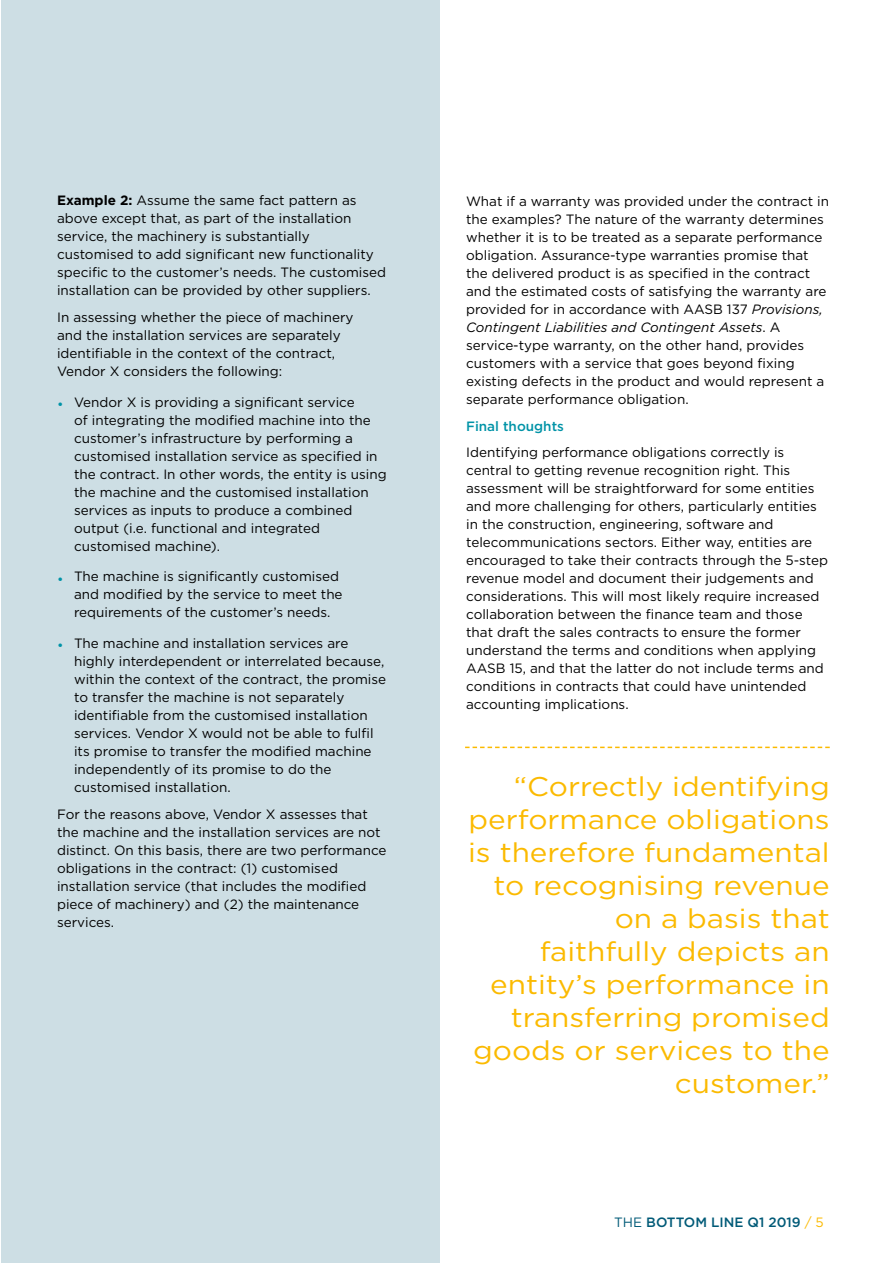
<style>
.page{position:relative;width:893px;height:1263px;background:#fff}
.page>*{position:absolute;margin:0;border:0;box-sizing:border-box;transform-origin:0 0}
.t1{font:27px/33px "Gotham";color:#fbba00;text-align:right;scale:1.1 1}
.t2{font:13.5px/18px "Gotham";color:#000}
.t3{font:500 13.5px "Gotham";color:#005a77}
.t4{font:500 13.5px "Gotham";color:#0093a7}
.s1{font-weight:700}
.s2{color:#0093a7}
.s3{font-style:italic}
.s4{font-weight:400}
.s5{font-weight:400;color:#fbba00}
</style>
<div class="page">
<div style="left:1px;top:0;width:439px;height:1263px;background:#cddee4"></div>
<svg style="left:465px;top:747px;width:365px;height:1px"></svg>
<p class="t2" style="left:57px;top:191px;width:331px"><span class="s1">Example 2:</span> Assume the same fact pattern as above except that, as part of the installation service, the machinery is substantially customised to add significant new functionality specific to the customer’s needs. The customised installation can be provided by other suppliers.</p>
<p class="t2" style="left:57px;top:308px;width:298px">In assessing whether the piece of machinery and the installation services are separately identifiable in the context of the contract, Vendor X considers the following:</p>
<p class="t2" style="left:74px;top:392px;width:314px;text-indent:-17px"><span class="s2">•</span> Vendor X is providing a significant service<br>of integrating the modified machine into the customer’s infrastructure by performing a customised installation service as specified in the contract. In other words, the entity is using the machine and the customised installation services as inputs to produce a combined output (i.e. functional and integrated customised machine).</p>
<p class="t2" style="left:74px;top:567px;width:270px;text-indent:-17px"><span class="s2">•</span> The machine is significantly customised and modified by the service to meet the requirements of the customer’s needs.</p>
<p class="t2" style="left:74px;top:634px;width:314px;text-indent:-17px"><span class="s2">•</span> The machine and installation services are highly interdependent or interrelated because, within the context of the contract, the promise to transfer the machine is not separately identifiable from the customised installation services. Vendor X would not be able to fulfil its promise to transfer the modified machine independently of its promise to do the customised installation.</p>
<p class="t2" style="left:57px;top:804px;width:331px">For the reasons above, Vendor X assesses that the machine and the installation services are not distinct. On this basis, there are two performance obligations in the contract: (1) customised installation service (that includes the modified piece of machinery) and (2) the maintenance services.</p>
<p class="t2" style="left:466px;top:192px;width:364px">What if a warranty was provided under the contract in the examples? The nature of the warranty determines whether it is to be treated as a separate performance obligation. Assurance-type warranties promise that the delivered product is as specified in the contract and the estimated costs of satisfying the warranty are provided for in accordance with AASB 137 <span class="s3">Provisions, Contingent Liabilities and Contingent Assets</span>. A service-type warranty, on the other hand, provides customers with a service that goes beyond fixing existing defects in the product and would represent a separate performance obligation.</p>
<p class="t4" style="left:466px;top:417px;width:99px">Final thoughts</p>
<p class="t2" style="left:466px;top:443px;width:363px">Identifying performance obligations correctly is central to getting revenue recognition right. This assessment will be straightforward for some entities and more challenging for others, particularly entities in the construction, engineering, software and telecommunications sectors. Either way, entities are encouraged to take their contracts through the 5-step revenue model and document their judgements and considerations. This will most likely require increased collaboration between the finance team and those that draft the sales contracts to ensure the former understand the terms and conditions when applying AASB 15, and that the latter do not include terms and conditions in contracts that could have unintended accounting implications.</p>
<h1 class="t1" style="left:468px;top:769px;width:330px">“Correctly identifying performance obligations is therefore fundamental to recognising revenue on a basis that<br>faithfully depicts an entity’s performance in transferring promised goods or services to the customer.”</h1>
<p class="t3" style="left:614px;top:1213px;width:211px"><span class="s4">THE</span> BOTTOM LINE Q1 2019 <span class="s5">/ 5</span></p>
</div>
